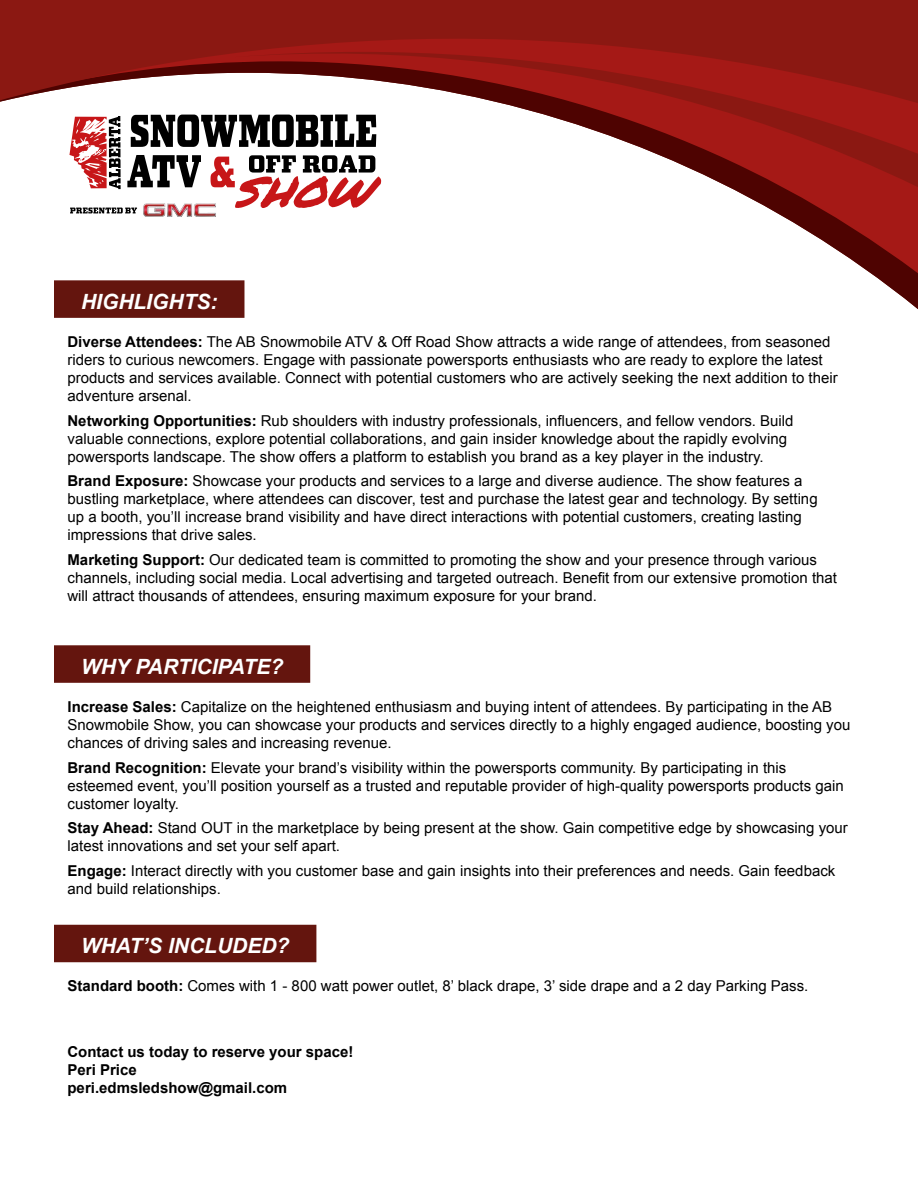
<style>
.page{position:relative;width:918px;height:1188px;background:#fff}
.page>*{position:absolute;margin:0;border:0;box-sizing:border-box;transform-origin:0 0}
.t1{font:italic 700 21px "Arial";color:#fff}
.t2{font:15px/18px "Arial";color:#000}
.t3{font:700 15px/18px "Arial";color:#000}
.s1{font-weight:700}
</style>
<div class="page">
<svg style="left:70px;top:193px;width:848px;height:80px"></svg>
<svg style="left:0;top:0;width:918px;height:193px;fill:#8b1812"></svg>
<svg style="left:234px;top:51px;width:684px;height:136px"></svg>
<svg style="left:69px;top:116px;width:52px;height:73px"></svg>
<svg style="left:131px;top:114px;width:245px;height:33px"></svg>
<svg style="left:127px;top:155px;width:74px;height:32px"></svg>
<svg style="left:211px;top:155px;width:170px;height:53px"></svg>
<svg style="left:70px;top:208px;width:67px;height:5px"></svg>
<img style="left:142px;top:202px;width:75px;height:15px">
<div style="left:54px;top:280px;width:190px;height:38px;background:#64150e"></div>
<div style="left:54px;top:645px;width:256px;height:38px;background:#64150e"></div>
<div style="left:54px;top:925px;width:262px;height:37px;background:#64150e"></div>
<h1 class="t1" style="left:81px;top:288px;width:138px">HIGHLIGHTS:</h1>
<p class="t2" style="left:68px;top:333px;width:772px"><span class="s1">Diverse Attendees:</span> The AB Snowmobile ATV &amp; Off Road Show attracts a wide range of attendees, from seasoned riders to curious newcomers. Engage with passionate powersports enthusiasts who are ready to explore the latest products and services available. Connect with potential customers who are actively seeking the next addition to their adventure arsenal.</p>
<p class="t2" style="left:68px;top:412px;width:728px"><span class="s1">Networking Opportunities:</span> Rub shoulders with industry professionals, influencers, and fellow vendors. Build valuable connections, explore potential collaborations, and gain insider knowledge about the rapidly evolving powersports landscape. The show offers a platform to establish you brand as a key player in the industry.</p>
<p class="t2" style="left:68px;top:472px;width:752px"><span class="s1">Brand Exposure:</span> Showcase your products and services to a large and diverse audience. The show features a bustling marketplace, where attendees can discover, test and purchase the latest gear and technology. By setting up a booth, you’ll increase brand visibility and have direct interactions with potential customers, creating lasting impressions that drive sales.</p>
<p class="t2" style="left:68px;top:551px;width:771px"><span class="s1">Marketing Support:</span> Our dedicated team is committed to promoting the show and your presence through various channels, including social media. Local advertising and targeted outreach. Benefit from our extensive promotion that will attract thousands of attendees, ensuring maximum exposure for your brand.</p>
<h1 class="t1" style="left:81px;top:653px;width:204px">WHY PARTICIPATE?</h1>
<p class="t2" style="left:68px;top:698px;width:784px"><span class="s1">Increase Sales:</span> Capitalize on the heightened enthusiasm and buying intent of attendees. By participating in the AB<br>Snowmobile Show, you can showcase your products and services directly to a highly engaged audience, boosting you chances of driving sales and increasing revenue.</p>
<p class="t2" style="left:68px;top:759px;width:778px"><span class="s1">Brand Recognition:</span> Elevate your brand’s visibility within the powersports community. By participating in this esteemed event, you’ll position yourself as a trusted and reputable provider of high-quality powersports products gain customer loyalty.</p>
<p class="t2" style="left:68px;top:819px;width:782px"><span class="s1">Stay Ahead:</span> Stand OUT in the marketplace by being present at the show. Gain competitive edge by showcasing your latest innovations and set your self apart.</p>
<p class="t2" style="left:68px;top:862px;width:769px"><span class="s1">Engage:</span> Interact directly with you customer base and gain insights into their preferences and needs. Gain feedback and build relationships.</p>
<h1 class="t1" style="left:81px;top:932px;width:210px">WHAT’S INCLUDED?</h1>
<p class="t2" style="left:68px;top:977px;width:742px"><span class="s1">Standard booth:</span> Comes with 1 - 800 watt power outlet, 8’ black drape, 3’ side drape and a 2 day Parking Pass.</p>
<p class="t3" style="left:68px;top:1042px;width:287px">Contact us today to reserve your space!<br>Peri Price peri.edmsledshow@gmail.com</p>
</div>
